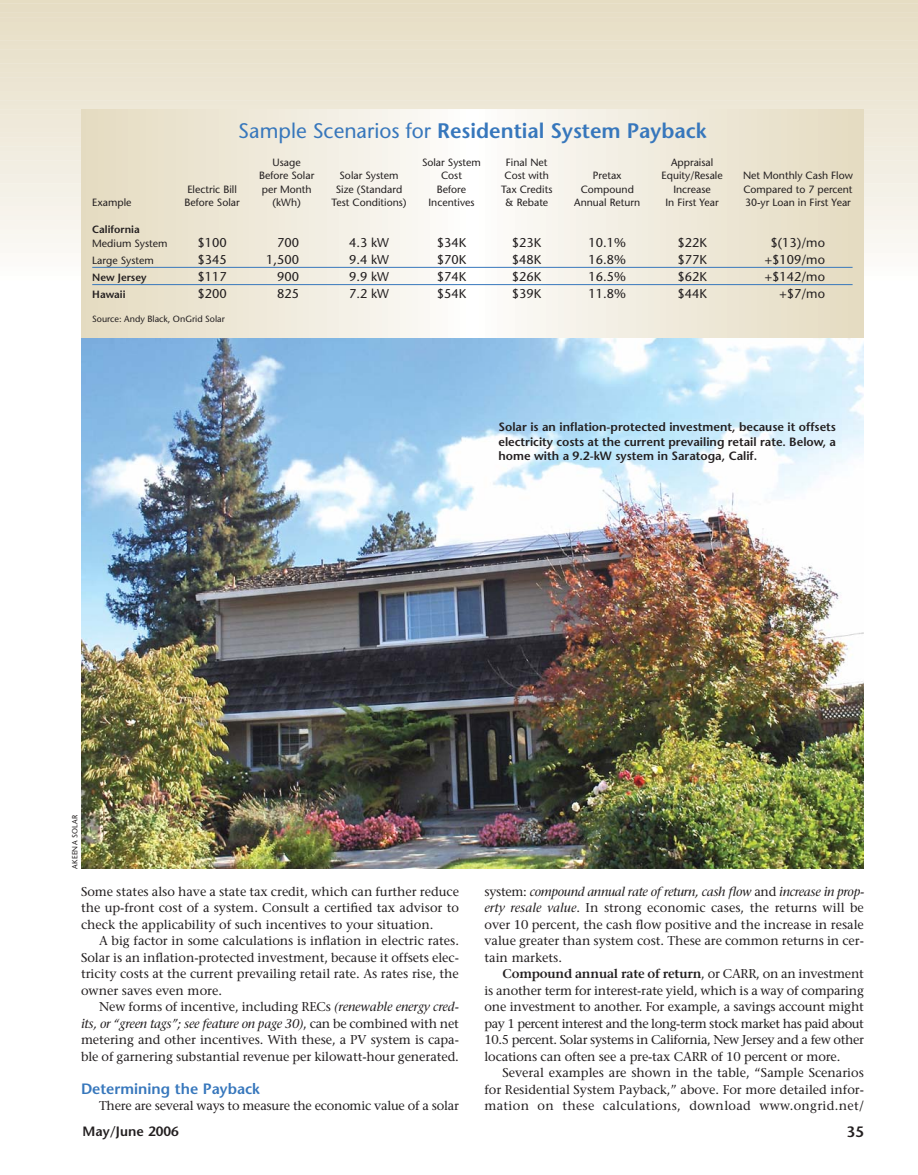
<style>
.page{position:relative;width:918px;height:1175px;background:#fff}
.page>*{position:absolute;margin:0;border:0;box-sizing:border-box;transform-origin:0 0}
.t1{font:600 21px "Stone Sans";color:#3777bc}
.t2{font:600 15px "Stone Sans";color:#3777bc}
.t3{font:600 15px "Stone Sans";color:#231f20}
.t4{font:600 13.5px "Stone Sans";color:#231f20}
.t5{font:12.75px/16.5px "Stone Serif";color:#231f20;text-align:justify}
.t6{font:12.75px "Stone Sans";color:#231f20}
.t7{font:12.75px "Stone Serif";letter-spacing:-.02em;color:#231f20}
.t8{font:600 12px/14.4px "Stone Sans";color:#231f20;text-align:justify}
.t9{font:10.5px "Stone Sans";color:#231f20}
.t10{font:600 10.5px "Stone Sans";color:#231f20}
.t11{font:9px "Stone Sans";color:#231f20}
.t12{font:7.5px "Stone Sans";letter-spacing:.03em;color:#231f20}
.s1{font-weight:400}
.s2{font-style:italic}
.s3{font-weight:600}
</style>
<div class="page">
<div style="left:0;top:0;width:918px;height:12px;background:#e6ddc4"></div>
<div style="left:0;top:9px;width:918px;height:12px;background:#e7dec6"></div>
<div style="left:0;top:18px;width:918px;height:12px;background:#e8e0c8"></div>
<div style="left:0;top:27px;width:918px;height:13px;background:#e8e0c9"></div>
<div style="left:0;top:37px;width:918px;height:12px;background:#e9e1cb"></div>
<div style="left:0;top:46px;width:918px;height:12px;background:#e9e2cd"></div>
<div style="left:0;top:55px;width:918px;height:12px;background:#eae3ce"></div>
<div style="left:0;top:64px;width:918px;height:12px;background:#ebe4d0"></div>
<div style="left:0;top:74px;width:918px;height:12px;background:#ebe4d2"></div>
<div style="left:0;top:83px;width:918px;height:12px;background:#ece5d3"></div>
<div style="left:0;top:92px;width:918px;height:12px;background:#ede7d5"></div>
<div style="left:0;top:101px;width:918px;height:12px;background:#eee8d7"></div>
<svg style="left:0;top:110px;width:918px;height:13px"></svg>
<svg style="left:0;top:120px;width:918px;height:12px;background:#eae3cf"></svg>
<svg style="left:0;top:129px;width:918px;height:12px;background:#ebe3cf"></svg>
<svg style="left:0;top:138px;width:918px;height:12px;background:#ebe4d0"></svg>
<svg style="left:0;top:147px;width:918px;height:13px;background:#ebe4d1"></svg>
<svg style="left:0;top:157px;width:918px;height:12px;background:#ebe5d2"></svg>
<svg style="left:0;top:166px;width:918px;height:12px;background:#ebe5d2"></svg>
<svg style="left:0;top:175px;width:918px;height:12px;background:#ece5d3"></svg>
<svg style="left:0;top:184px;width:918px;height:12px;background:#ece6d4"></svg>
<svg style="left:0;top:193px;width:918px;height:13px;background:#ece6d5"></svg>
<svg style="left:0;top:203px;width:918px;height:12px;background:#ede7d6"></svg>
<svg style="left:0;top:212px;width:918px;height:12px;background:#ede7d6"></svg>
<svg style="left:0;top:221px;width:918px;height:12px"></svg>
<svg style="left:0;top:230px;width:918px;height:13px"></svg>
<svg style="left:0;top:240px;width:918px;height:12px"></svg>
<svg style="left:0;top:249px;width:918px;height:12px"></svg>
<svg style="left:0;top:258px;width:918px;height:12px"></svg>
<svg style="left:0;top:267px;width:918px;height:13px"></svg>
<svg style="left:0;top:277px;width:918px;height:7px"></svg>
<img style="left:81px;top:338px;width:783px;height:530px">
<div style="left:176px;top:109px;width:593px;height:229px;background:#eae3ce"></div>
<div style="left:200px;top:109px;width:545px;height:229px;background:#ebe4d2"></div>
<div style="left:231px;top:109px;width:483px;height:229px;background:#ede7d6"></div>
<div style="left:255px;top:109px;width:435px;height:229px;background:#efe9da"></div>
<div style="left:285px;top:109px;width:375px;height:229px;background:#f1ecde"></div>
<div style="left:309px;top:109px;width:327px;height:229px;background:#f2eee2"></div>
<div style="left:339px;top:109px;width:267px;height:229px;background:#f4f1e7"></div>
<div style="left:370px;top:109px;width:205px;height:229px;background:#f7f3eb"></div>
<div style="left:394px;top:109px;width:157px;height:229px;background:#f8f5ef"></div>
<div style="left:418px;top:109px;width:109px;height:229px;background:#faf8f3"></div>
<div style="left:436px;top:109px;width:73px;height:229px;background:#fcfaf7"></div>
<div style="left:454px;top:109px;width:37px;height:229px;background:#fdfdfb"></div>
<div style="left:466px;top:109px;width:13px;height:229px;background:#fff"></div>
<hr style="left:92px;top:267px;width:761px;height:1px;background:#3777bc">
<hr style="left:92px;top:284px;width:761px;height:1px;background:#3777bc">
<h1 class="t1" style="left:238px;top:118px;width:470px"><span class="s1">Sample Scenarios for</span> Residential System Payback</h1>
<p class="t9" style="left:273px;top:155px;width:30px">Usage</p>
<p class="t9" style="left:422px;top:155px;width:60px">Solar System</p>
<p class="t9" style="left:506px;top:155px;width:43px">Final Net</p>
<p class="t9" style="left:671px;top:155px;width:44px">Appraisal</p>
<p class="t9" style="left:259px;top:169px;width:57px">Before Solar</p>
<p class="t9" style="left:340px;top:169px;width:60px">Solar System</p>
<p class="t9" style="left:441px;top:169px;width:22px">Cost</p>
<p class="t9" style="left:505px;top:169px;width:46px">Cost with</p>
<p class="t9" style="left:593px;top:169px;width:30px">Pretax</p>
<p class="t9" style="left:662px;top:169px;width:63px">Equity/Resale</p>
<p class="t9" style="left:743px;top:169px;width:111px">Net Monthly Cash Flow</p>
<p class="t9" style="left:187px;top:182px;width:51px">Electric Bill</p>
<p class="t9" style="left:262px;top:182px;width:51px">per Month</p>
<p class="t9" style="left:336px;top:182px;width:68px">Size (Standard</p>
<p class="t9" style="left:437px;top:182px;width:31px">Before</p>
<p class="t9" style="left:501px;top:182px;width:53px">Tax Credits</p>
<p class="t9" style="left:581px;top:182px;width:55px">Compound</p>
<p class="t9" style="left:673px;top:182px;width:39px">Increase</p>
<p class="t9" style="left:743px;top:182px;width:111px">Compared to 7 percent</p>
<p class="t9" style="left:92px;top:196px;width:41px">Example</p>
<p class="t9" style="left:184px;top:196px;width:57px">Before Solar</p>
<p class="t9" style="left:273px;top:196px;width:30px">(kWh)</p>
<p class="t9" style="left:331px;top:196px;width:77px">Test Conditions)</p>
<p class="t9" style="left:428px;top:196px;width:48px">Incentives</p>
<p class="t9" style="left:505px;top:196px;width:45px">&amp; Rebate</p>
<p class="t9" style="left:574px;top:196px;width:68px">Annual Return</p>
<p class="t9" style="left:666px;top:196px;width:55px">In First Year</p>
<p class="t9" style="left:745px;top:196px;width:107px">30-yr Loan in First Year</p>
<p class="t10" style="left:92px;top:223px;width:49px">California</p>
<p class="t9" style="left:92px;top:236px;width:77px">Medium System</p>
<p class="t6" style="left:198px;top:234px;width:31px">$100</p>
<p class="t6" style="left:277px;top:234px;width:23px">700</p>
<p class="t6" style="left:349px;top:234px;width:41px">4.3 kW</p>
<p class="t6" style="left:437px;top:234px;width:31px">$34K</p>
<p class="t6" style="left:512px;top:234px;width:31px">$23K</p>
<p class="t6" style="left:589px;top:234px;width:39px">10.1%</p>
<p class="t6" style="left:677px;top:234px;width:31px">$22K</p>
<p class="t6" style="left:770px;top:234px;width:56px">$(13)/mo</p>
<p class="t9" style="left:92px;top:254px;width:63px">Large System</p>
<p class="t6" style="left:198px;top:251px;width:31px">$345</p>
<p class="t6" style="left:266px;top:251px;width:34px">1,500</p>
<p class="t6" style="left:349px;top:251px;width:41px">9.4 kW</p>
<p class="t6" style="left:437px;top:251px;width:31px">$70K</p>
<p class="t6" style="left:512px;top:251px;width:31px">$48K</p>
<p class="t6" style="left:589px;top:251px;width:39px">16.8%</p>
<p class="t6" style="left:677px;top:251px;width:31px">$77K</p>
<p class="t6" style="left:765px;top:251px;width:62px">+$109/mo</p>
<p class="t10" style="left:92px;top:271px;width:56px">New Jersey</p>
<p class="t6" style="left:198px;top:269px;width:31px">$117</p>
<p class="t6" style="left:277px;top:269px;width:23px">900</p>
<p class="t6" style="left:349px;top:269px;width:41px">9.9 kW</p>
<p class="t6" style="left:437px;top:269px;width:31px">$74K</p>
<p class="t6" style="left:512px;top:269px;width:31px">$26K</p>
<p class="t6" style="left:589px;top:269px;width:39px">16.5%</p>
<p class="t6" style="left:677px;top:269px;width:31px">$62K</p>
<p class="t6" style="left:765px;top:269px;width:62px">+$142/mo</p>
<p class="t10" style="left:92px;top:288px;width:35px">Hawaii</p>
<p class="t6" style="left:198px;top:286px;width:31px">$200</p>
<p class="t6" style="left:277px;top:286px;width:23px">825</p>
<p class="t6" style="left:349px;top:286px;width:41px">7.2 kW</p>
<p class="t6" style="left:437px;top:286px;width:31px">$54K</p>
<p class="t6" style="left:512px;top:286px;width:31px">$39K</p>
<p class="t6" style="left:589px;top:286px;width:39px">11.8%</p>
<p class="t6" style="left:677px;top:286px;width:31px">$44K</p>
<p class="t6" style="left:779px;top:286px;width:47px">+$7/mo</p>
<p class="t11" style="left:92px;top:313px;width:134px">Source: Andy Black, OnGrid Solar</p>
<p class="t8" style="left:498px;top:420px;width:339px">Solar is an inflation-protected investment, because it offsets electricity costs at the current prevailing retail rate. Below, a home with a 9.2-kW system in Saratoga, Calif.</p>
<p class="t12" style="left:70px;top:868px;width:55px;rotate:-90deg">AKEENA SOLAR</p>
<p class="t5" style="left:81px;top:883px;width:380px">Some states also have a state tax credit, which can further reduce the up-front cost of a system. Consult a certified tax advisor to check the applicability of such incentives to your situation.</p>
<p class="t5" style="left:81px;top:932px;width:380px;text-indent:18px">A big factor in some calculations is inflation in electric rates.<br>Solar is an inflation-protected investment, because it offsets elec&shy;tricity costs at the current prevailing retail rate. As rates rise, the owner saves even more.</p>
<p class="t5" style="left:81px;top:998px;width:379px;text-indent:18px">New forms of incentive, including RECs <span class="s2">(renewable energy cred&shy;its, or “green tags”; see feature on page 30)</span>, can be combined with net metering and other incentives. With these, a PV system is capa&shy;ble of garnering substantial revenue per kilowatt-hour generated.</p>
<p class="t2" style="left:81px;top:1079px;width:180px">Determining the Payback</p>
<p class="t7" style="left:99px;top:1098px;width:361px">There are several ways to measure the economic value of a solar</p>
<p class="t5" style="left:485px;top:883px;width:381px">system: <span class="s2">compound annual rate of return, cash flow</span> and <span class="s2">increase in prop&shy;erty resale value</span>. In strong economic cases, the returns will be over 10 percent, the cash flow positive and the increase in resale value greater than system cost. These are common returns in cer&shy;tain markets.</p>
<p class="t5" style="left:485px;top:965px;width:381px;text-indent:18px"><span class="s3">Compound annual rate of return</span>, or CARR, on an investment is another term for interest-rate yield, which is a way of comparing one investment to another. For example, a savings account might pay 1 percent interest and the long-term stock market has paid about 10.5 percent. Solar systems in California, New Jersey and a few other locations can often see a pre-tax CARR of 10 percent or more.</p>
<p class="t5" style="left:485px;top:1064px;width:381px;text-indent:18px">Several examples are shown in the table, “Sample Scenarios for Residential System Payback,” above. For more detailed infor&shy;mation on these calculations, download www.ongrid.net/</p>
<p class="t4" style="left:82px;top:1123px;width:98px">May/June 2006</p>
<p class="t3" style="left:847px;top:1122px;width:19px">35</p>
</div>
